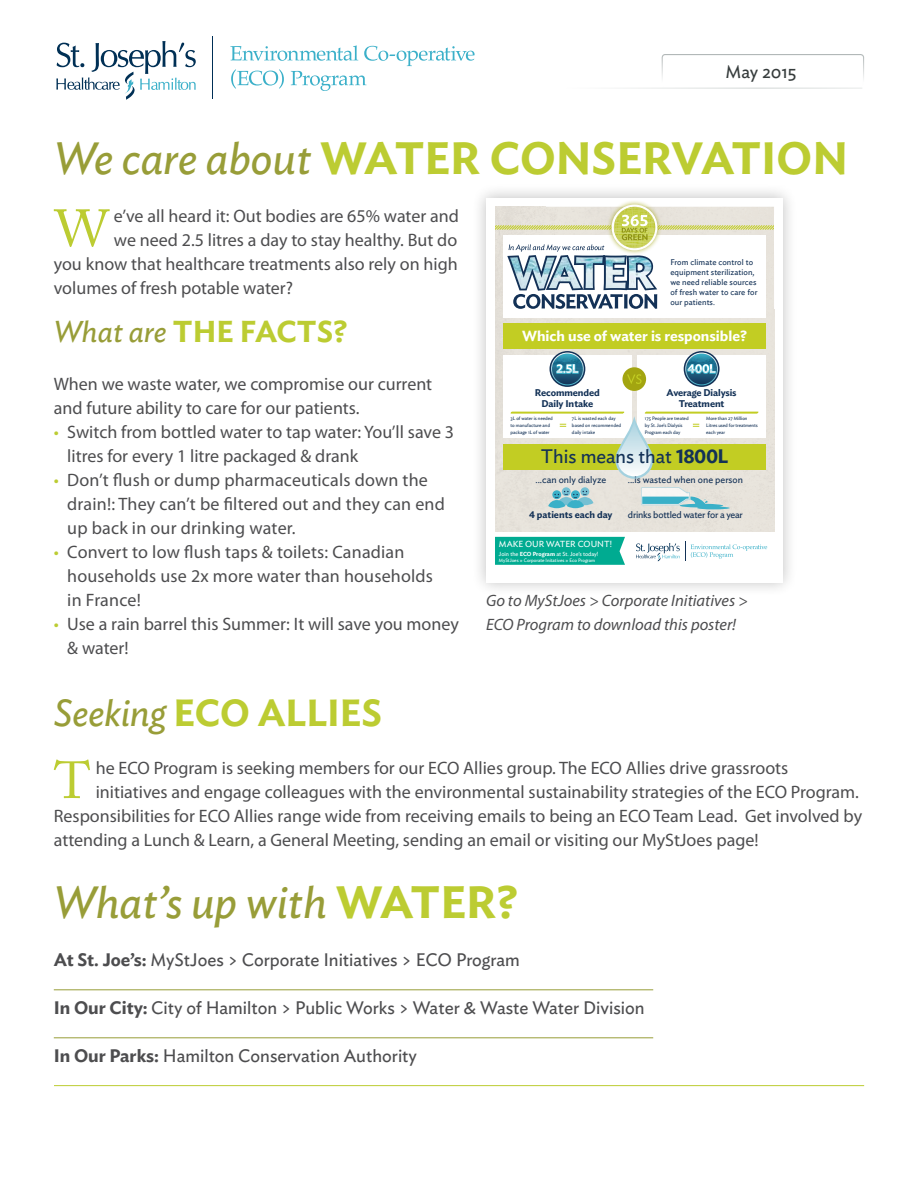
<style>
.page{position:relative;width:918px;height:1188px;background:#fff}
.page>*{position:absolute;margin:0;border:0;box-sizing:border-box;transform-origin:0 0}
.t1{font:51.75px "Adobe Caslon Pro";color:#bccc32}
.t2{font:600 45px "Ideal Sans";color:#bccc32}
.t3{font:italic 45px "Ideal Sans";color:#989d38}
.t4{font:600 37.5px "Ideal Sans";color:#bccc32}
.t5{font:600 30px "Ideal Sans";color:#bccc32}
.t6{font:19.35px "Ideal Sans";color:#133156}
.t7{font:18px/24px "Myriad Pro";color:#4d4d4f}
.t8{font:18px "Ideal Sans";color:#4d4d4f}
.t9{font:18px "Ideal Sans";color:#363c3c}
.t10{font:italic 16.5px/24px "Myriad Pro";color:#4d4d4f}
.t11{font:600 14.55px "Ideal Sans";color:#fff}
.t12{font:600 9.75px/11.7px "Ideal Sans";letter-spacing:-.01em;color:#133156;text-align:center}
.t13{font:9.6px "Ideal Sans";color:#133156}
.t14{font:9.6px "Ideal Sans";letter-spacing:-.02em;color:#133156}
.t15{font:600 9.6px "Ideal Sans";color:#133156}
.t16{font:8.7px "Ideal Sans";color:#fff}
.t17{font:8.25px/9.9px "Ideal Sans";letter-spacing:.01em;color:#133156}
.t18{font:5.85px "Ideal Sans";color:#fff}
.t19{font:4.8px/6.8px "Ideal Sans";letter-spacing:-.01em;color:#133156}
.t20{font:4.8px "Ideal Sans";color:#fff}
.s1{font-weight:400;font-style:italic;color:#989d38}
.s2{color:#bccc32}
.s3{font-weight:600}
.s4{font-weight:600;font-style:normal;color:#bccc32}
</style>
<div class="page">
<svg style="left:56px;top:41px;width:140px;height:59px"></svg>
<hr style="left:212px;top:37px;width:1px;height:62px;background:#002f56">
<svg style="left:230px;top:45px;width:245px;height:46px"></svg>
<hr style="left:54px;top:1085px;width:810px;height:1px;background:#bccc32">
<div style="left:662px;top:54px;width:202px;height:34px;border:1px solid #a6adad;border-radius:3px"></div>
<hr style="left:554px;top:88px;width:308px;height:1px;background:#cfd4d3">
<div style="left:471px;top:183px;width:327px;height:414px;background:#000;opacity:.25"></div>
<div style="left:486px;top:198px;width:297px;height:384px;background:#fff"></div>
<div style="left:495px;top:309px;width:279px;height:222px;background:#e7e3db"></div>
<div style="left:503px;top:235px;width:262px;height:83px;background:#fff"></div>
<div style="left:504px;top:324px;width:262px;height:25px;background:#c2cd23"></div>
<div style="left:503px;top:355px;width:129px;height:83px;background:#fff"></div>
<div style="left:637px;top:355px;width:129px;height:83px;background:#fff"></div>
<div style="left:607px;top:200px;width:55px;height:55px;background:#a3a510;opacity:.75"></div>
<svg style="left:550px;top:351px;width:35px;height:36px"></svg>
<img style="left:552px;top:353px;width:31px;height:32px">
<div style="left:551px;top:353px;width:33px;height:32px;border:1px solid #fff;border-radius:50%"></div>
<svg style="left:555px;top:363px;width:25px;height:12px"></svg>
<svg style="left:684px;top:351px;width:36px;height:36px"></svg>
<img style="left:686px;top:353px;width:32px;height:32px">
<div style="left:685px;top:353px;width:33px;height:32px;border:1px solid #fff;border-radius:50%"></div>
<svg style="left:686px;top:363px;width:31px;height:12px"></svg>
<div style="left:622px;top:367px;width:24px;height:24px;background:#a3a510;border-radius:50%"></div>
<svg style="left:627px;top:374px;width:15px;height:10px"></svg>
<div style="left:495px;top:537px;width:130px;height:28px;background:#00ab91"></div>
<svg style="left:636px;top:542px;width:131px;height:19px"></svg>
<div style="left:504px;top:444px;width:262px;height:25px;background:#c2cd23"></div>
<svg style="left:510px;top:411px;width:249px;height:68px"></svg>
<svg style="left:548px;top:487px;width:45px;height:21px"></svg>
<svg style="left:641px;top:487px;width:89px;height:22px"></svg>
<svg style="left:495px;top:207px;width:279px;height:102px"></svg>
<hr style="left:54px;top:990px;width:599px;height:1px;background:#989d38">
<hr style="left:54px;top:1038px;width:599px;height:1px;background:#989d38">
<p class="t9" style="left:726px;top:58px;width:73px">May 2015</p>
<h2 class="t2" style="left:54px;top:123px;width:796px"><span class="s1">We care about</span> WATER CONSERVATION</h2>
<h1 class="t1" style="left:55px;top:198px;width:56px">W</h1>
<p class="t7" style="left:114px;top:204px;width:347px">e’ve all heard it: Out bodies are 65% water and</p>
<p class="t7" style="left:114px;top:228px;width:345px">we need 2.5 litres a day to stay healthy. But do</p>
<p class="t7" style="left:54px;top:252px;width:406px">you know that healthcare treatments also rely on high</p>
<p class="t7" style="left:54px;top:276px;width:241px">volumes of fresh potable water?</p>
<h3 class="t5" style="left:54px;top:308px;width:295px"><span class="s1">What are</span> THE FACTS?</h3>
<p class="t7" style="left:54px;top:372px;width:380px">When we waste water, we compromise our current and future ability to care for our patients.</p>
<p class="t7" style="left:67px;top:420px;width:388px;text-indent:-14px"><span class="s2">•</span> Switch from bottled water to tap water: You’ll save 3 litres for every 1 litre packaged &amp; drank</p>
<p class="t7" style="left:67px;top:468px;width:379px;text-indent:-14px"><span class="s2">•</span> Don’t flush or dump pharmaceuticals down the drain!: They can’t be filtered out and they can end up back in our drinking water.</p>
<p class="t7" style="left:67px;top:540px;width:367px;text-indent:-14px"><span class="s2">•</span> Convert to low flush taps &amp; toilets: Canadian households use 2x more water than households in France!</p>
<p class="t7" style="left:67px;top:612px;width:393px;text-indent:-14px"><span class="s2">•</span> Use a rain barrel this Summer: It will save you money &amp; water!</p>
<p class="t17" style="left:670px;top:257px;width:89px">From climate control to equipment sterilization, we need reliable sources of fresh water to care for our patients.</p>
<p class="t11" style="left:522px;top:325px;width:227px">Which use of water is responsible?</p>
<p class="t12" style="left:535px;top:386px;width:66px">Recommended<br>Daily Intake</p>
<p class="t12" style="left:667px;top:386px;width:72px">Average Dialysis<br>Treatment</p>
<p class="t19" style="left:511px;top:415px;width:44px">3L of water is needed to manufacture and package 1L of water</p>
<p class="t19" style="left:572px;top:415px;width:51px">7L is wasted each day based on recommended daily intake</p>
<p class="t19" style="left:645px;top:415px;width:45px">175 People are treated by St. Joe’s Dialysis<br>Program each day</p>
<p class="t19" style="left:706px;top:415px;width:53px">More than 27 Million<br>Litres used for treatments each year</p>
<p class="t6" style="left:541px;top:442px;width:189px">This means that <span class="s3">1800L</span></p>
<p class="t13" style="left:535px;top:473px;width:72px">...can only dialyze</p>
<p class="t15" style="left:529px;top:507px;width:85px">4 patients each day</p>
<p class="t13" style="left:628px;top:473px;width:117px">...is wasted when one person</p>
<p class="t14" style="left:628px;top:507px;width:116px">drinks bottled water for a year</p>
<p class="t16" style="left:499px;top:537px;width:114px">MAKE OUR WATER COUNT!</p>
<p class="t18" style="left:499px;top:550px;width:101px">Join the <span class="s3">ECO Program</span> at St. Joe’s today!</p>
<p class="t20" style="left:499px;top:557px;width:98px">MyStJoes » Corporate Initatives » Eco Program</p>
<p class="t10" style="left:486px;top:589px;width:263px">Go to MyStJoes &gt; Corporate Initiatives &gt;<br>ECO Program to download this poster!</p>
<h3 class="t4" style="left:54px;top:683px;width:330px"><span class="s1">Seeking</span> ECO ALLIES</h3>
<h1 class="t1" style="left:54px;top:750px;width:38px">T</h1>
<p class="t7" style="left:96px;top:756px;width:694px">he ECO Program is seeking members for our ECO Allies group. The ECO Allies drive grassroots</p>
<p class="t7" style="left:96px;top:780px;width:765px">initiatives and engage colleagues with the environmental sustainability strategies of the ECO Program.</p>
<p class="t7" style="left:54px;top:804px;width:810px">Responsibilities for ECO Allies range wide from receiving emails to being an ECO Team Lead. Get involved by</p>
<p class="t7" style="left:54px;top:828px;width:706px">attending a Lunch &amp; Learn, a General Meeting, sending an email or visiting our MyStJoes page!</p>
<h2 class="t3" style="left:54px;top:868px;width:466px">What’s up with <span class="s4">WATER?</span></h2>
<p class="t8" style="left:54px;top:946px;width:468px"><span class="s3">At St. Joe’s:</span> MyStJoes &gt; Corporate Initiatives &gt; ECO Program</p>
<p class="t8" style="left:54px;top:994px;width:592px"><span class="s3">In Our City:</span> City of Hamilton &gt; Public Works &gt; Water &amp; Waste Water Division</p>
<p class="t8" style="left:54px;top:1042px;width:365px"><span class="s3">In Our Parks:</span> Hamilton Conservation Authority</p>
</div>
